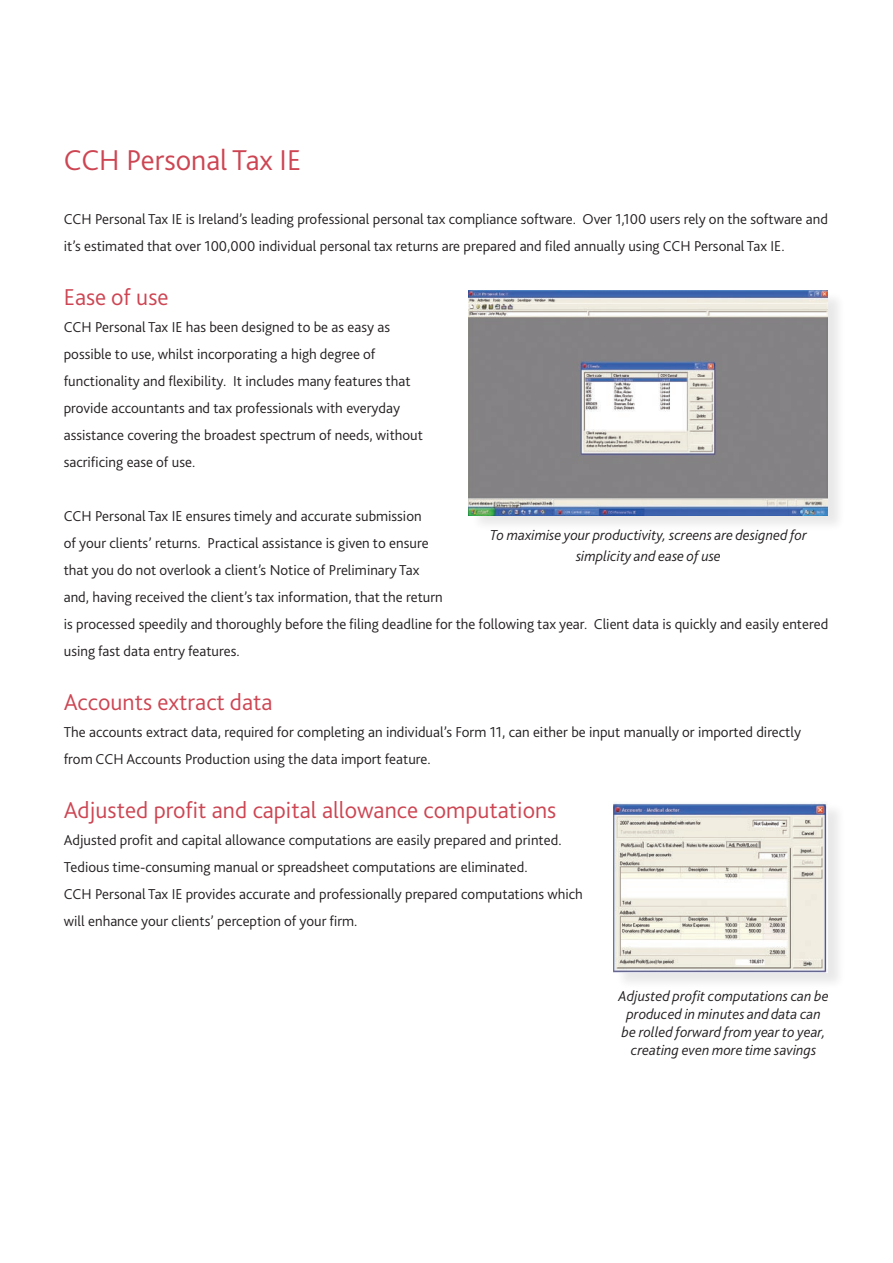
<style>
.page{position:relative;width:893px;height:1263px;background:#fff}
.page>*{position:absolute;margin:0;border:0;box-sizing:border-box;transform-origin:0 0}
.t1{font:300 30px "Bliss 2";color:#cd4552}
.t2{font:300 24px "Bliss 2";color:#cd4552}
.t3{font:300 15px/27px "Bliss 2";color:#231f20}
.t4{font:italic 300 15px/18px "Bliss 2";color:#231f20;text-align:center}
</style>
<div class="page">
<div style="left:470px;top:290px;width:378px;height:242px;background:#231f20;opacity:.1"></div>
<img style="left:469px;top:291px;width:358px;height:224px">
<div style="left:615px;top:801px;width:233px;height:190px;background:#f5f5f5"></div>
<img style="left:613px;top:803px;width:214px;height:170px">
<h1 class="t1" style="left:64px;top:141px;width:239px">CCH Personal Tax IE</h1>
<p class="t3" style="left:64px;top:205px;width:766px">CCH Personal Tax IE is Ireland’s leading professional personal tax compliance software. Over 1,100 users rely on the software and it’s estimated that over 100,000 individual personal tax returns are prepared and filed annually using CCH Personal Tax IE.</p>
<h2 class="t2" style="left:64px;top:282px;width:106px">Ease of use</h2>
<p class="t3" style="left:64px;top:313px;width:361px">CCH Personal Tax IE has been designed to be as easy as possible to use, whilst incorporating a high degree of functionality and flexibility. It includes many features that provide accountants and tax professionals with everyday assistance covering the broadest spectrum of needs, without sacrificing ease of use.</p>
<p class="t3" style="left:64px;top:502px;width:766px">CCH Personal Tax IE ensures timely and accurate submission<br>of your clients’ returns. Practical assistance is given to ensure<br>that you do not overlook a client’s Notice of Preliminary Tax<br>and, having received the client’s tax information, that the return<br>is processed speedily and thoroughly before the filing deadline for the following tax year. Client data is quickly and easily entered using fast data entry features.</p>
<h2 class="t2" style="left:64px;top:687px;width:210px">Accounts extract data</h2>
<p class="t3" style="left:64px;top:718px;width:739px">The accounts extract data, required for completing an individual’s Form 11, can either be input manually or imported directly from CCH Accounts Production using the data import feature.</p>
<h2 class="t2" style="left:64px;top:795px;width:494px">Adjusted profit and capital allowance computations</h2>
<p class="t3" style="left:64px;top:826px;width:520px">Adjusted profit and capital allowance computations are easily prepared and printed.<br>Tedious time-consuming manual or spreadsheet computations are eliminated.<br>CCH Personal Tax IE provides accurate and professionally prepared computations which will enhance your clients’ perception of your firm.</p>
<p class="t4" style="left:490px;top:525px;width:318px;line-height:21px">To maximise your productivity, screens are designed for simplicity and ease of use</p>
<p class="t4" style="left:619px;top:987px;width:211px">Adjusted profit computations can be produced in minutes and data can be rolled forward from year to year, creating even more time savings</p>
</div>
